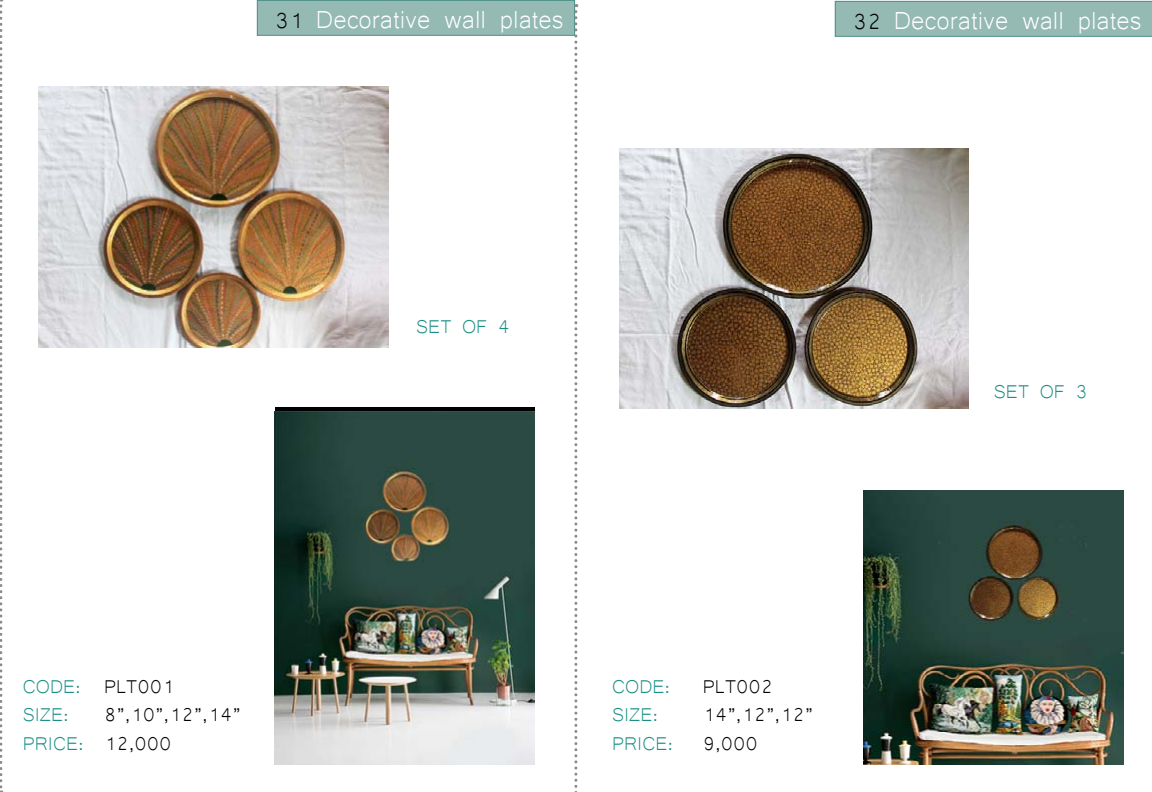
<style>
.page{position:relative;width:1152px;height:792px;background:#fff}
.page>*{position:absolute;margin:0;border:0;box-sizing:border-box;transform-origin:0 0}
.t1{font:32px "Microsoft Yi Baiti";color:#fff}
.t2{font:24px/28.8px "Microsoft Yi Baiti";color:#000}
.t3{font:24px/28.8px "Microsoft Yi Baiti";color:#1a8f85}
.s1{font-size:28px;color:#000}
</style>
<div class="page">
<img style="left:39px;top:87px;width:349px;height:260px">
<img style="left:275px;top:412px;width:259px;height:352px">
<svg style="left:0;top:0;width:2px;height:792px"></svg>
<div style="left:257px;top:0;width:318px;height:35px;background:#95b9b3"></div>
<div style="left:257px;top:0;width:318px;height:36px;border:1px solid #488f85"></div>
<svg style="left:574px;top:4px;width:3px;height:788px"></svg>
<img style="left:864px;top:490px;width:260px;height:274px">
<img style="left:619px;top:148px;width:350px;height:261px">
<svg style="left:835px;top:1px;width:317px;height:36px;background:#91b6b0"></svg>
<h1 class="t1" style="left:275px;top:1px;width:290px"><span class="s1">31</span> Decorative wall plates</h1>
<h1 class="t1" style="left:853px;top:2px;width:290px"><span class="s1">32</span> Decorative wall plates</h1>
<p class="t3" style="left:416px;top:310px;width:96px">SET OF 4</p>
<p class="t3" style="left:23px;top:670px;width:63px">CODE:<br>SIZE:<br>PRICE:</p>
<p class="t2" style="left:104px;top:670px;width:138px">PLT001<br>8”,10”,12”,14”<br>12,000</p>
<p class="t2" style="left:703px;top:670px;width:112px">PLT002<br>14”,12”,12”<br>9,000</p>
<p class="t3" style="left:612px;top:670px;width:63px">CODE:<br>SIZE:<br>PRICE:</p>
<p class="t3" style="left:994px;top:376px;width:96px">SET OF 3</p>
</div>
